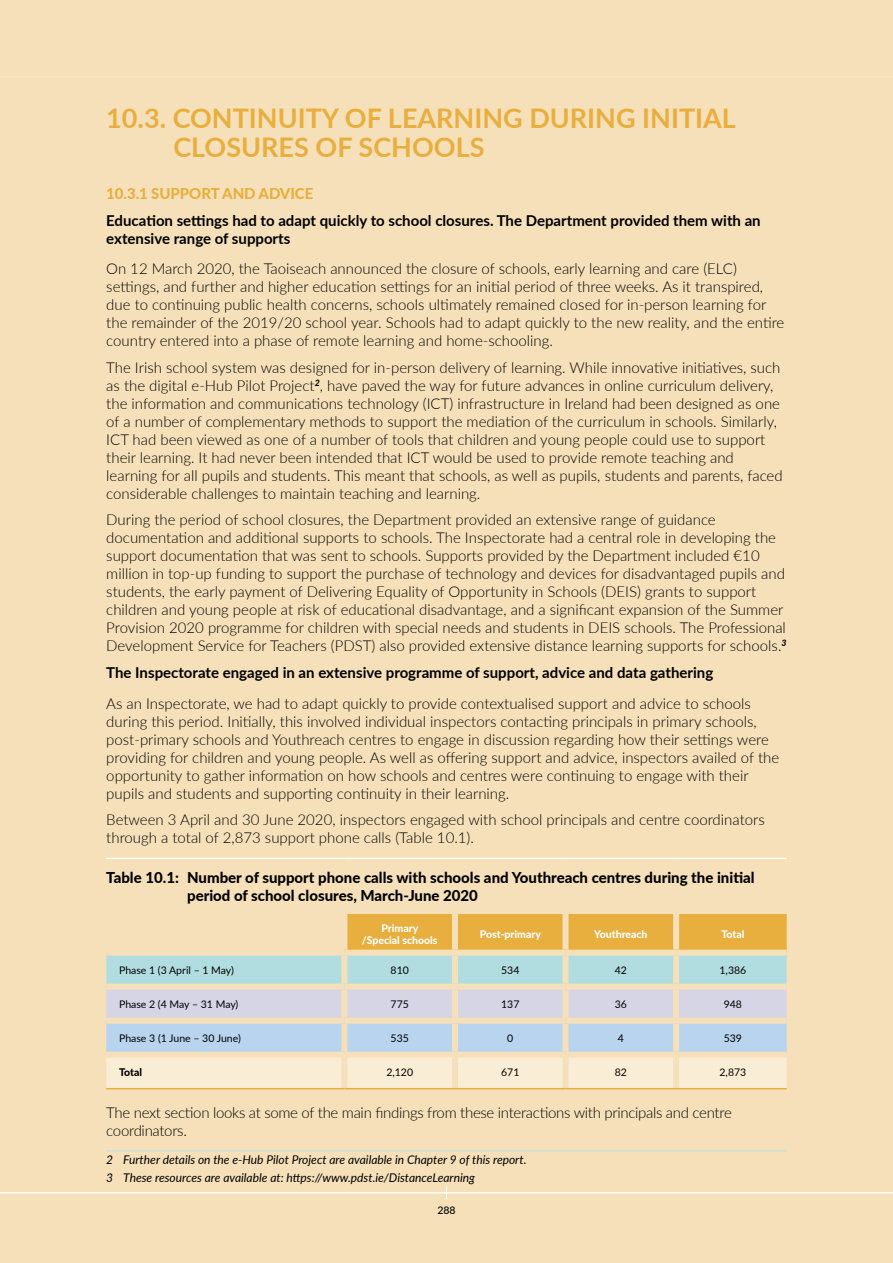
<style>
.page{position:relative;width:893px;height:1263px;background:#f6e0ba}
.page>*{position:absolute;margin:0;border:0;box-sizing:border-box;transform-origin:0 0}
.t1{font:700 27px/28.5px "Lato";color:#e8af3e}
.t2{font:300 15px/18px "Lato";color:#000}
.t3{font:700 15px/18px "Lato";color:#000}
.t4{font:800 15px/18px "Lato";color:#000}
.t5{font:300 15px/18px "Lato";letter-spacing:-.02em;color:#000}
.t6{font:800 15px "Lato";letter-spacing:-.005em;color:#e8af3e}
.t7{font:italic 12px/17.7px "Lato";color:#000}
.t8{font:10.5px "Lato";color:#000}
.t9{font:800 10.5px/12px "Lato";color:#fff;text-align:center}
.t10{font:800 10.5px "Lato";letter-spacing:-.005em;color:#000}
.t11{font:500 10.5px "Lato";color:#000}
</style>
<div class="page">
<hr style="left:106px;top:1150px;width:681px;height:1px;background:#bae0e3">
<svg style="left:106px;top:914px;width:681px;height:174px;background:#d7d6c5"></svg>
<hr style="left:106px;top:858px;width:238px;height:1px;background:#fff">
<hr style="left:344px;top:858px;width:111px;height:1px;background:#fff">
<hr style="left:455px;top:858px;width:111px;height:1px;background:#fff">
<hr style="left:566px;top:858px;width:110px;height:1px;background:#fff">
<hr style="left:676px;top:858px;width:111px;height:1px;background:#fff">
<div style="left:341px;top:914px;width:6px;height:36px;background:#f6e0ba"></div>
<div style="left:452px;top:914px;width:6px;height:36px;background:#f6e0ba"></div>
<div style="left:563px;top:914px;width:6px;height:36px;background:#f6e0ba"></div>
<div style="left:673px;top:914px;width:6px;height:36px;background:#f6e0ba"></div>
<div style="left:106px;top:950px;width:238px;height:6px;background:#f6e0ba"></div>
<div style="left:344px;top:950px;width:111px;height:6px;background:#f6e0ba"></div>
<div style="left:341px;top:956px;width:6px;height:28px;background:#f6e0ba"></div>
<div style="left:455px;top:950px;width:111px;height:6px;background:#f6e0ba"></div>
<div style="left:452px;top:956px;width:6px;height:28px;background:#f6e0ba"></div>
<div style="left:566px;top:950px;width:110px;height:6px;background:#f6e0ba"></div>
<div style="left:563px;top:956px;width:6px;height:28px;background:#f6e0ba"></div>
<div style="left:676px;top:950px;width:111px;height:6px;background:#f6e0ba"></div>
<div style="left:673px;top:956px;width:6px;height:28px;background:#f6e0ba"></div>
<div style="left:106px;top:984px;width:238px;height:6px;background:#f6e0ba"></div>
<div style="left:344px;top:984px;width:111px;height:6px;background:#f6e0ba"></div>
<div style="left:341px;top:990px;width:6px;height:28px;background:#f6e0ba"></div>
<div style="left:455px;top:984px;width:111px;height:6px;background:#f6e0ba"></div>
<div style="left:452px;top:990px;width:6px;height:28px;background:#f6e0ba"></div>
<div style="left:566px;top:984px;width:110px;height:6px;background:#f6e0ba"></div>
<div style="left:563px;top:990px;width:6px;height:28px;background:#f6e0ba"></div>
<div style="left:676px;top:984px;width:111px;height:6px;background:#f6e0ba"></div>
<div style="left:673px;top:990px;width:6px;height:28px;background:#f6e0ba"></div>
<div style="left:106px;top:1018px;width:238px;height:6px;background:#f6e0ba"></div>
<div style="left:344px;top:1018px;width:111px;height:6px;background:#f6e0ba"></div>
<div style="left:341px;top:1024px;width:6px;height:28px;background:#f6e0ba"></div>
<div style="left:455px;top:1018px;width:111px;height:6px;background:#f6e0ba"></div>
<div style="left:452px;top:1024px;width:6px;height:28px;background:#f6e0ba"></div>
<div style="left:566px;top:1018px;width:110px;height:6px;background:#f6e0ba"></div>
<div style="left:563px;top:1024px;width:6px;height:28px;background:#f6e0ba"></div>
<div style="left:676px;top:1018px;width:111px;height:6px;background:#f6e0ba"></div>
<div style="left:673px;top:1024px;width:6px;height:28px;background:#f6e0ba"></div>
<div style="left:106px;top:1052px;width:238px;height:6px;background:#f6e0ba"></div>
<div style="left:344px;top:1052px;width:111px;height:6px;background:#f6e0ba"></div>
<div style="left:341px;top:1058px;width:6px;height:30px;background:#f6e0ba"></div>
<div style="left:455px;top:1052px;width:111px;height:6px;background:#f6e0ba"></div>
<div style="left:452px;top:1058px;width:6px;height:30px;background:#f6e0ba"></div>
<div style="left:566px;top:1052px;width:110px;height:6px;background:#f6e0ba"></div>
<div style="left:563px;top:1058px;width:6px;height:30px;background:#f6e0ba"></div>
<div style="left:676px;top:1052px;width:111px;height:6px;background:#f6e0ba"></div>
<div style="left:673px;top:1058px;width:6px;height:30px;background:#f6e0ba"></div>
<hr style="left:106px;top:1088px;width:238px;height:1px;background:#e8af3e">
<hr style="left:344px;top:1088px;width:111px;height:1px;background:#e8af3e">
<hr style="left:455px;top:1088px;width:111px;height:1px;background:#e8af3e">
<hr style="left:566px;top:1088px;width:110px;height:1px;background:#e8af3e">
<hr style="left:676px;top:1088px;width:111px;height:1px;background:#e8af3e">
<hr style="left:0;top:77px;width:893px;height:1px;background:#fff">
<hr style="left:0;top:1192px;width:893px;height:1px;background:#fff">
<svg style="left:446px;top:1186px;width:1px;height:13px"></svg>
<h1 class="t1" style="left:173px;top:103px;width:564px;text-indent:-67px">10.3. CONTINUITY OF LEARNING DURING INITIAL<br>CLOSURES OF SCHOOLS</h1>
<p class="t6" style="left:106px;top:182px;width:208px">10.3.1 SUPPORT AND ADVICE</p>
<p class="t3" style="left:106px;top:210px;width:656px">Education settings had to adapt quickly to school closures. The Department provided them with an extensive range of supports</p>
<p class="t2" style="left:106px;top:259px;width:680px">On 12 March 2020, the Taoiseach announced the closure of schools, early learning and care (ELC) settings, and further and higher education settings for an initial period of three weeks. As it transpired, due to continuing public health concerns, schools ultimately remained closed for in-person learning for the remainder of the 2019/20 school year. Schools had to adapt quickly to the new reality, and the entire country entered into a phase of remote learning and home-schooling.</p>
<p class="t2" style="left:106px;top:358px;width:678px">The Irish school system was designed for in-person delivery of learning. While innovative initiatives, such as the digital e-Hub Pilot Project<sup>2</sup>, have paved the way for future advances in online curriculum delivery, the information and communications technology (ICT) infrastructure in Ireland had been designed as one of a number of complementary methods to support the mediation of the curriculum in schools. Similarly, ICT had been viewed as one of a number of tools that children and young people could use to support their learning. It had never been intended that ICT would be used to provide remote teaching and learning for all pupils and students. This meant that schools, as well as pupils, students and parents, faced considerable challenges to maintain teaching and learning.</p>
<p class="t2" style="left:106px;top:510px;width:682px">During the period of school closures, the Department provided an extensive range of guidance documentation and additional supports to schools. The Inspectorate had a central role in developing the support documentation that was sent to schools. Supports provided by the Department included €10 million in top-up funding to support the purchase of technology and devices for disadvantaged pupils and students, the early payment of Delivering Equality of Opportunity in Schools (DEIS) grants to support children and young people at risk of educational disadvantage, and a significant expansion of the Summer Provision 2020 programme for children with special needs and students in DEIS schools. The Professional Development Service for Teachers (PDST) also provided extensive distance learning supports for schools.<sup>3</sup></p>
<p class="t3" style="left:106px;top:663px;width:608px">The Inspectorate engaged in an extensive programme of support, advice and data gathering</p>
<p class="t2" style="left:106px;top:694px;width:674px">As an Inspectorate, we had to adapt quickly to provide contextualised support and advice to schools during this period. Initially, this involved individual inspectors contacting principals in primary schools, post-primary schools and Youthreach centres to engage in discussion regarding how their settings were providing for children and young people. As well as offering support and advice, inspectors availed of the opportunity to gather information on how schools and centres were continuing to engage with their pupils and students and supporting continuity in their learning.</p>
<p class="t2" style="left:106px;top:810px;width:660px">Between 3 April and 30 June 2020, inspectors engaged with school principals and centre coordinators through a total of 2,873 support phone calls (Table 10.1).</p>
<p class="t4" style="left:187px;top:868px;width:569px;text-indent:-81px">Table 10.1: Number of support phone calls with schools and Youthreach centres during the initial period of school closures, March-June 2020</p>
<p class="t9" style="left:362px;top:921px;width:77px">Primary /Special schools</p>
<p class="t9" style="left:480px;top:927px;width:63px">Post-primary</p>
<p class="t9" style="left:594px;top:927px;width:55px">Youthreach</p>
<p class="t9" style="left:721px;top:927px;width:25px">Total</p>
<p class="t8" style="left:119px;top:962px;width:116px">Phase 1 (3 April – 1 May)</p>
<p class="t8" style="left:391px;top:962px;width:20px">810</p>
<p class="t8" style="left:501px;top:962px;width:20px">534</p>
<p class="t8" style="left:615px;top:962px;width:14px">42</p>
<p class="t8" style="left:719px;top:962px;width:28px">1,386</p>
<p class="t8" style="left:119px;top:996px;width:121px">Phase 2 (4 May – 31 May)</p>
<p class="t8" style="left:391px;top:996px;width:20px">775</p>
<p class="t8" style="left:501px;top:996px;width:20px">137</p>
<p class="t8" style="left:615px;top:996px;width:14px">36</p>
<p class="t8" style="left:724px;top:996px;width:20px">948</p>
<p class="t8" style="left:119px;top:1030px;width:123px">Phase 3 (1 June – 30 June)</p>
<p class="t8" style="left:391px;top:1030px;width:20px">535</p>
<p class="t8" style="left:507px;top:1030px;width:8px">0</p>
<p class="t8" style="left:618px;top:1030px;width:8px">4</p>
<p class="t8" style="left:724px;top:1030px;width:20px">539</p>
<p class="t10" style="left:119px;top:1064px;width:25px">Total</p>
<p class="t8" style="left:386px;top:1064px;width:28px">2,120</p>
<p class="t8" style="left:501px;top:1064px;width:20px">671</p>
<p class="t8" style="left:615px;top:1064px;width:14px">82</p>
<p class="t8" style="left:720px;top:1064px;width:28px">2,873</p>
<p class="t5" style="left:106px;top:1103px;width:627px">The next section looks at some of the main findings from these interactions with principals and centre coordinators.</p>
<p class="t7" style="left:106px;top:1151px;width:422px">2 Further details on the e-Hub Pilot Project are available in Chapter 9 of this report.<br>3 These resources are available at: https://www.pdst.ie/DistanceLearning</p>
<p class="t11" style="left:437px;top:1203px;width:20px">288</p>
</div>
